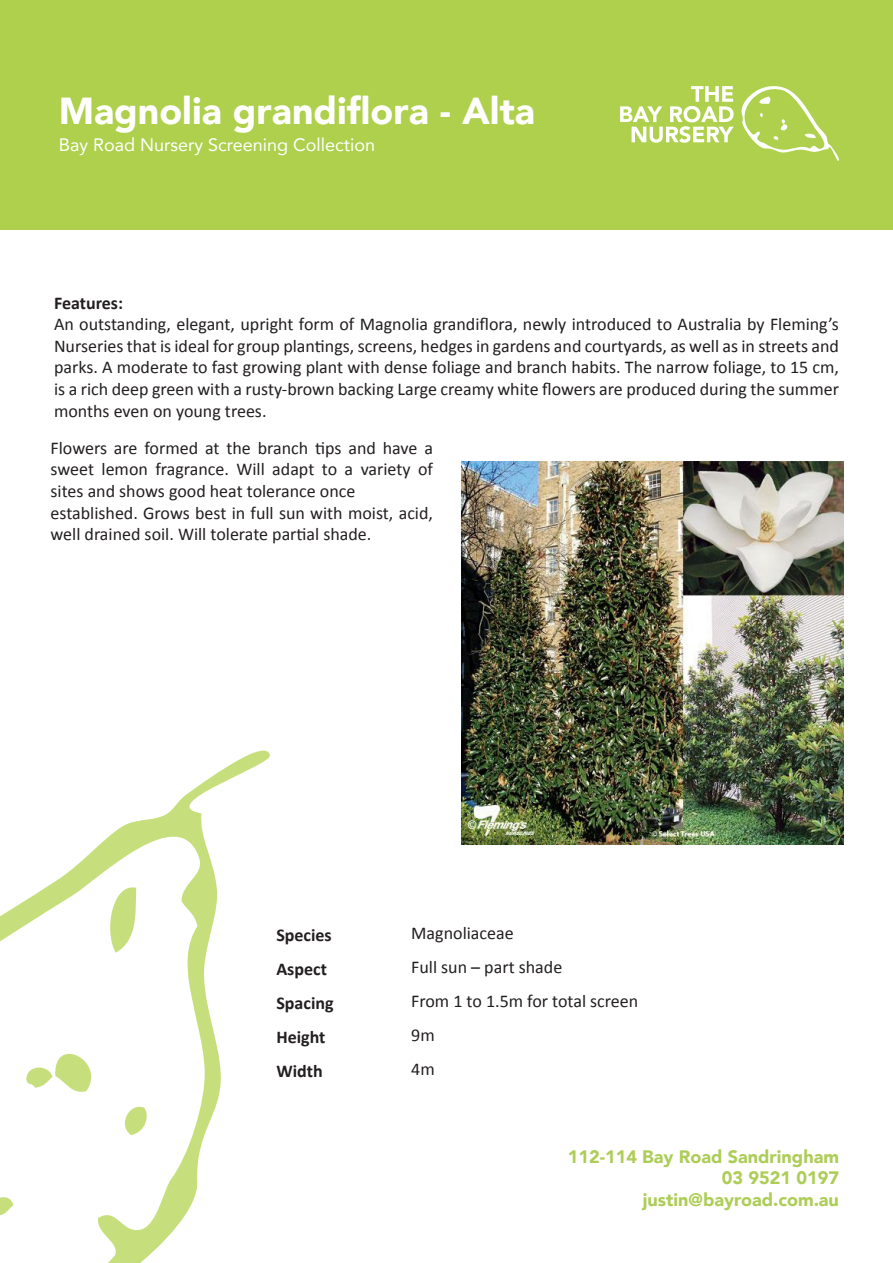
<style>
.page{position:relative;width:893px;height:1263px;background:#fff}
.page>*{position:absolute;margin:0;border:0;box-sizing:border-box;transform-origin:0 0}
.t1{font:900 37.5px "Avenir";color:#fff}
.t2{font:18px/21.6px "Calibri";color:#231f20;text-align:justify}
.t3{font:900 18px/21.6px "Avenir";color:#adcd57;text-align:right}
.t4{font:700 18px "Calibri";color:#231f20}
.t5{font:18px "Avenir";color:#fff}
</style>
<div class="page">
<svg style="left:0;top:750px;width:270px;height:513px"></svg>
<svg style="left:117px;top:1102px;width:33px;height:33px"></svg>
<svg style="left:0;top:1193px;width:13px;height:22px"></svg>
<svg style="left:26px;top:1033px;width:82px;height:62px"></svg>
<div style="left:0;top:0;width:893px;height:230px;background:#aed04c"></div>
<svg style="left:620px;top:86px;width:219px;height:75px"></svg>
<img style="left:461px;top:462px;width:383px;height:382px">
<p class="t1" style="left:59px;top:78px;width:478px">Magnolia grandiflora - Alta</p>
<p class="t5" style="left:59px;top:130px;width:318px">Bay Road Nursery Screening Collection</p>
<p class="t4" style="left:54px;top:291px;width:71px">Features:</p>
<p class="t2" style="left:54px;top:313px;width:786px">An outstanding, elegant, upright form of Magnolia grandiflora, newly introduced to Australia by Fleming’s Nurseries that is ideal for group plantings, screens, hedges in gardens and courtyards, as well as in streets and parks. A moderate to fast growing plant with dense foliage and branch habits. The narrow foliage, to 15 cm, is a rich deep green with a rusty-brown backing Large creamy white flowers are produced during the summer months even on young trees.</p>
<p class="t2" style="left:51px;top:437px;width:384px">Flowers are formed at the branch tips and have a sweet lemon fragrance. Will adapt to a variety of sites and shows good heat tolerance once</p>
<p class="t2" style="left:51px;top:502px;width:384px">established. Grows best in full sun with moist, acid, well drained soil. Will tolerate partial shade.</p>
<p class="t4" style="left:276px;top:924px;width:57px">Species</p>
<p class="t2" style="left:411px;top:922px;width:104px">Magnoliaceae</p>
<p class="t4" style="left:276px;top:958px;width:52px">Aspect</p>
<p class="t2" style="left:411px;top:956px;width:153px">Full sun – part shade</p>
<p class="t4" style="left:276px;top:992px;width:59px">Spacing</p>
<p class="t2" style="left:411px;top:990px;width:229px">From 1 to 1.5m for total screen</p>
<p class="t4" style="left:276px;top:1026px;width:51px">Height</p>
<p class="t2" style="left:411px;top:1024px;width:25px">9m</p>
<p class="t4" style="left:276px;top:1060px;width:48px">Width</p>
<p class="t2" style="left:411px;top:1058px;width:25px">4m</p>
<p class="t3" style="left:568px;top:1145px;width:273px">112-114 Bay Road Sandringham<br>03 9521 0197</p>
<p class="t3" style="left:643px;top:1188px;width:198px">justin@bayroad.com.au</p>
</div>
